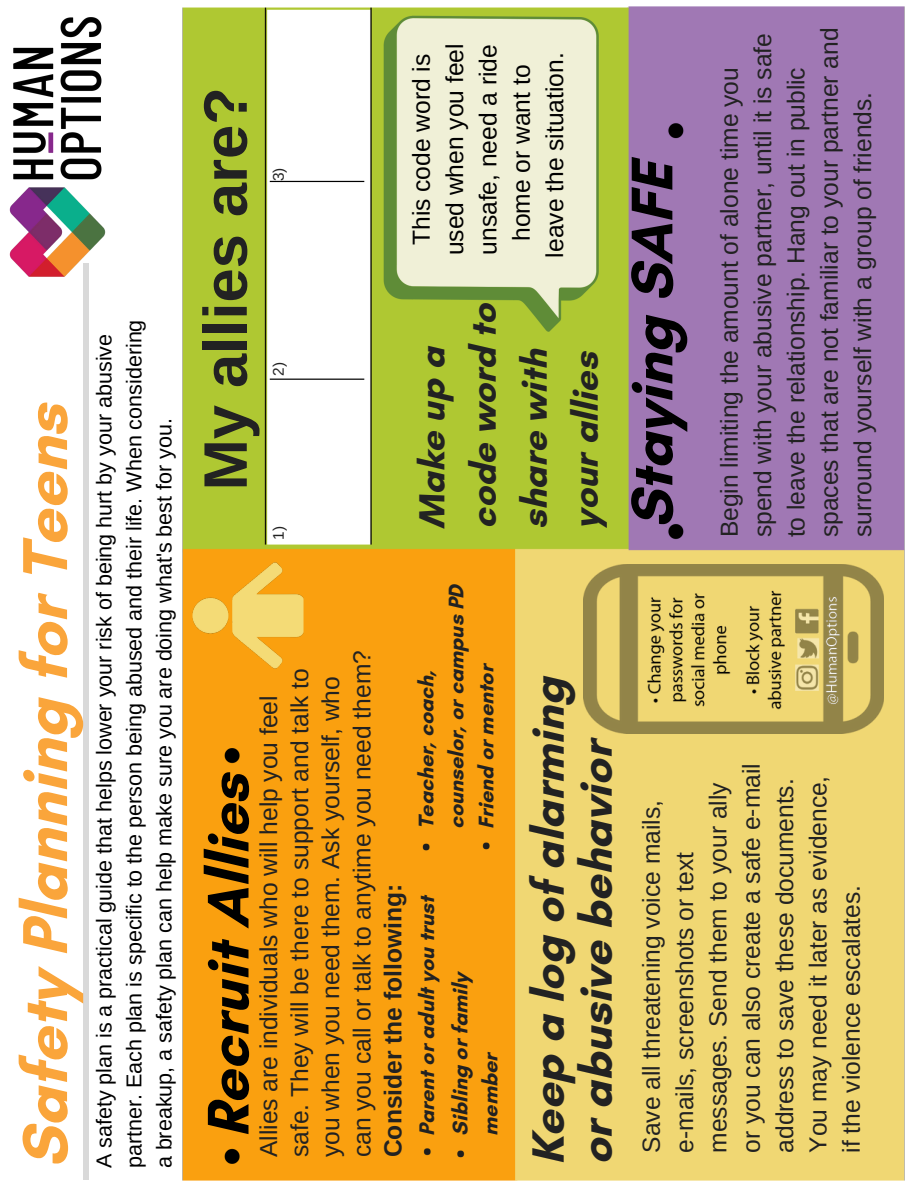
<style>
.page{position:relative;width:918px;height:1188px;background:#fff}
.page>*{position:absolute;margin:0;border:0;box-sizing:border-box;transform-origin:0 0}
.t1{font:700 64.5px "Glacial Indifference";color:#faa53b}
.t2{font:700 61.5px "Arimo";color:#222}
.t3{font:700 59.7px "Glacial Indifference";color:#000}
.t4{font:700 46.05px/47.7px "Glacial Indifference";color:#222}
.t5{font:700 36.9px/51.2px "Glacial Indifference";color:#222}
.t6{font:24.6px/33.3px "Arimo";color:#222}
.t7{font:24.6px/33.3px "Arimo";color:#000;text-align:center}
.t8{font:21.45px/30px "Arimo";color:#000}
.t9{font:700 21.45px/30px "Glacial Indifference";color:#222}
.t10{font:15.3px "Arimo";color:#222}
.s1{font-weight:700}
</style>
<div class="page">
<div style="left:83px;top:263px;width:5px;height:917px;background:#d9d9d9"></div>
<img style="left:182px;top:6px;width:723px;height:1175px">
<img style="left:584px;top:564px;width:299px;height:170px">
<img style="left:185px;top:555px;width:125px;height:121px">
<img style="left:10px;top:17px;width:95px;height:260px">
<p class="t1" style="left:6px;top:1168px;width:768px;rotate:-90deg">Safety Planning for Teens</p>
<p class="t8" style="left:89px;top:1168px;width:850px;rotate:-90deg">A safety plan is a practical guide that helps lower your risk of being hurt by your abusive partner. Each plan is specific to the person being abused and their life. When considering a breakup, a safety plan can help make sure you are doing what's best for you.</p>
<h6 class="t2" style="left:191px;top:490px;width:405px;rotate:-90deg">My allies are?</h6>
<p class="t10" style="left:270px;top:181px;width:15px;rotate:-90deg">3)</p>
<h1 class="t10" style="left:270px;top:376px;width:15px;rotate:-90deg">2)</h1>
<p class="t10" style="left:270px;top:540px;width:15px;rotate:-90deg">1)</p>
<h4 class="t7" style="left:405px;top:255px;width:213px;rotate:-90deg">This code word is used when you feel unsafe, need a ride home or want to</h4>
<h4 class="t7" style="left:538px;top:258px;width:206px;rotate:-90deg">leave the situation.</h4>
<p class="t5" style="left:406px;top:529px;width:227px;rotate:-90deg">Make up a code word to share with your allies</p>
<h5 class="t3" style="left:192px;top:1138px;width:367px;rotate:-90deg">Recruit Allies</h5>
<h4 class="t6" style="left:253px;top:1157px;width:508px;line-height:31px;rotate:-90deg">Allies are individuals who will help you feel safe. They will be there to support and talk to you when you need them. Ask yourself, who can you call or talk to anytime you need them?<br><span class="s1">Consider the following:</span></h4>
<h1 class="t9" style="left:411px;top:829px;width:247px;rotate:-90deg">Teacher, coach, counselor, or campus PD<br>Friend or mentor</h1>
<h4 class="t9" style="left:410px;top:1136px;width:243px;line-height:33.3px;rotate:-90deg">Parent or adult you trust<br>Sibling or family</h4>
<h4 class="t9" style="left:475px;top:1136px;width:86px;rotate:-90deg">member</h4>
<p class="t4" style="left:524px;top:1165px;width:488px;rotate:-90deg">Keep a log ofalarming or abusive behavior</p>
<p class="t3" style="left:616px;top:529px;width:373px;rotate:-90deg">Staying SAFE</p>
<h3 class="t6" style="left:713px;top:537px;width:511px;rotate:-90deg">Begin limiting the amount of alone time you spend with your abusive partner, until it is safe to leave the relationship. Hang out in public spaces that are not familiar to your partner and surround yourself with a group of friends.</h3>
<p class="t6" style="left:635px;top:1153px;width:391px;rotate:-90deg">Save all threatening voice mails, e-mails, screenshots or text messages. Send them to your ally or you can also create a safe e-mail address to save these documents.<br>You may need it later as evidence, if the violence escalates.</p>
</div>
